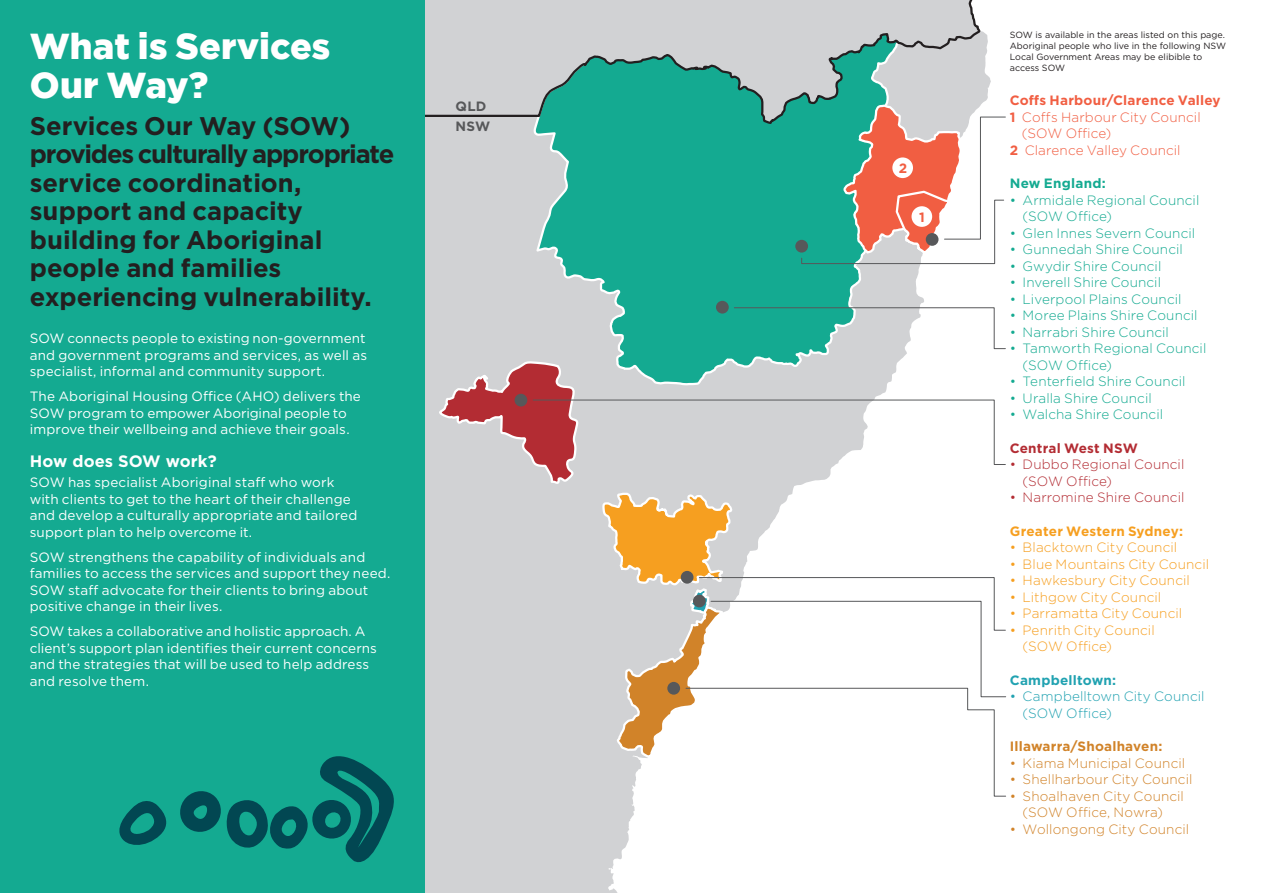
<style>
.page{position:relative;width:1263px;height:893px;background:#fff}
.page>*{position:absolute;margin:0;border:0;box-sizing:border-box;transform-origin:0 0}
.H1i{font:900 36px/39px "Gotham";color:#fff}
.Intro_para{font:700 25.5px/28.5px "Gotham";color:#231f20}
.H2___white{font:700 16.5px "Gotham";color:#fff}
.Body_text_-_white{font:13.5px/16.5px "Gotham";letter-spacing:.01em;color:#fff}
.t1{font:300 13.5px/16.5px "Gotham";letter-spacing:.01em;color:#14aa91}
.t2{font:300 13.5px/16.5px "Gotham";letter-spacing:.01em;color:#f69f20}
.t3{font:300 13.5px/16.5px "Gotham";letter-spacing:.01em;color:#d18329}
.Body_copy{font:300 13.5px/16.5px "Gotham";letter-spacing:.01em;color:#f15e42}
.t4{font:300 13.5px/16.5px "Gotham";letter-spacing:.01em;color:#b32c33}
.t5{font:300 13.5px/16.5px "Gotham";letter-spacing:.01em;color:#21a2b1}
.Body_copy-2{font:700 13.5px "Gotham";letter-spacing:.015em;color:#f15e42}
.Body_copy-3{font:700 13.5px "Gotham";letter-spacing:.01em;color:#f69f20}
.Body_copy-4{font:700 13.5px "Gotham";letter-spacing:.015em;color:#d18329}
.Body_copy-5{font:700 13.5px "Gotham";letter-spacing:.015em;color:#b32c33}
.Body_copy-6{font:700 13.5px "Gotham";letter-spacing:.015em;color:#21a2b1}
.Body_copy-7{font:700 13.5px "Gotham";letter-spacing:.02em;color:#14aa91}
.Body_copy-8{font:700 13.5px "Gotham";letter-spacing:.015em;color:#57585a}
.t6{font:9px/10.8px "Gotham";color:#231f20}
.s1{font-weight:700}
</style>
<div class="page">
<svg style="left:424px;top:31px;width:567px;height:862px;fill:#d1d2d4"></svg>
<svg style="left:533px;top:125px;width:368px;height:235px;background:#3cb39f"></svg>
<svg style="left:801px;top:103px;width:205px;height:161px"></svg>
<svg style="left:734px;top:307px;width:272px;height:42px"></svg>
<div style="left:926px;top:233px;width:12px;height:13px;background:#57585a;border-radius:50%"></div>
<svg style="left:438px;top:360px;width:568px;height:437px"></svg>
<div style="left:681px;top:571px;width:12px;height:13px;background:#57585a;border-radius:50%"></div>
<div style="left:795px;top:240px;width:13px;height:13px;background:#57585a;border-radius:50%"></div>
<div style="left:716px;top:301px;width:13px;height:13px;background:#57585a;border-radius:50%"></div>
<svg style="left:424px;top:0;width:558px;height:125px;background:#a0c3bf"></svg>
<div style="left:0;top:0;width:424px;height:893px;background:#14aa91"></div>
<svg style="left:119px;top:756px;width:275px;height:107px"></svg>
<p class="H1i" style="left:30px;top:26px;width:302px">What is Services<br>Our Way?</p>
<p class="Intro_para" style="left:30px;top:111px;width:366px">Services Our Way (SOW) provides culturally appropriate service coordination, support and capacity building for Aboriginal people and families experiencing vulnerability.</p>
<p class="Body_text_-_white" style="left:30px;top:330px;width:339px;text-align:justify">SOW connects people to existing non-government and government programs and services, as well as specialist, informal and community support.</p>
<p class="Body_text_-_white" style="left:30px;top:388px;width:333px">The Aboriginal Housing Office (AHO) delivers the<br>SOW program to empower Aboriginal people to improve their wellbeing and achieve their goals.</p>
<h1 class="H2___white" style="left:30px;top:450px;width:188px">How does SOW work?</h1>
<p class="Body_text_-_white" style="left:30px;top:474px;width:329px">SOW has specialist Aboriginal staff who work with clients to get to the heart of their challenge and develop a culturally appropriate and tailored support plan to help overcome it.</p>
<p class="Body_text_-_white" style="left:30px;top:549px;width:362px">SOW strengthens the capability of individuals and families to access the services and support they need.<br>SOW staff advocate for their clients to bring about positive change in their lives.</p>
<p class="Body_text_-_white" style="left:30px;top:623px;width:349px">SOW takes a collaborative and holistic approach. A client’s support plan identifies their current concerns and the strategies that will be used to help address and resolve them.</p>
<p class="Body_copy-8" style="left:456px;top:97px;width:32px">QLD</p>
<p class="Body_copy-8" style="left:456px;top:118px;width:36px">NSW</p>
<p class="Body_copy-2" style="left:899px;top:160px;width:10px">2</p>
<p class="Body_copy-2" style="left:919px;top:208px;width:7px">1</p>
<p class="t6" style="left:1010px;top:30px;width:218px">SOW is available in the areas listed on this page.<br>Aboriginal people who live in the following NSW<br>Local Government Areas may be elibible to</p>
<p class="t6" style="left:1010px;top:62px;width:57px">access SOW</p>
<p class="Body_copy-2" style="left:1010px;top:92px;width:212px">Coffs Harbour/Clarence Valley</p>
<p class="Body_copy" style="left:1022px;top:108px;width:180px;text-indent:-12px"><span class="s1">1</span> Coffs Harbour City Council (SOW Office)</p>
<p class="Body_copy" style="left:1010px;top:141px;width:172px"><span class="s1">2</span> Clarence Valley Council</p>
<p class="Body_copy-7" style="left:1010px;top:175px;width:97px">New England:</p>
<p class="t1" style="left:1022px;top:191px;width:178px;text-indent:-13px">• Armidale Regional Council (SOW Office)</p>
<p class="t1" style="left:1010px;top:224px;width:187px">• Glen Innes Severn Council</p>
<p class="t1" style="left:1010px;top:241px;width:175px">• Gunnedah Shire Council</p>
<p class="t1" style="left:1010px;top:257px;width:153px">• Gwydir Shire Council</p>
<p class="t1" style="left:1010px;top:274px;width:153px">• Inverell Shire Council</p>
<p class="t1" style="left:1010px;top:290px;width:173px">• Liverpool Plains Council</p>
<p class="t1" style="left:1010px;top:307px;width:189px">• Moree Plains Shire Council</p>
<p class="t1" style="left:1010px;top:323px;width:161px">• Narrabri Shire Council</p>
<p class="t1" style="left:1022px;top:340px;width:185px;text-indent:-13px">• Tamworth Regional Council (SOW Office)</p>
<p class="t1" style="left:1010px;top:373px;width:177px">• Tenterfield Shire Council</p>
<p class="t1" style="left:1010px;top:389px;width:143px">• Uralla Shire Council</p>
<p class="t1" style="left:1010px;top:406px;width:155px">• Walcha Shire Council</p>
<p class="Body_copy-5" style="left:1010px;top:439px;width:130px">Central West NSW</p>
<p class="t4" style="left:1022px;top:456px;width:163px;text-indent:-13px">• Dubbo Regional Council (SOW Office)</p>
<p class="t4" style="left:1010px;top:489px;width:176px">• Narromine Shire Council</p>
<p class="Body_copy-3" style="left:1010px;top:522px;width:175px">Greater Western Sydney:</p>
<p class="t2" style="left:1010px;top:539px;width:169px">• Blacktown City Council</p>
<p class="t2" style="left:1010px;top:555px;width:201px">• Blue Mountains City Council</p>
<p class="t2" style="left:1010px;top:572px;width:182px">• Hawkesbury City Council</p>
<p class="t2" style="left:1010px;top:588px;width:153px">• Lithgow City Council</p>
<p class="t2" style="left:1010px;top:605px;width:174px">• Parramatta City Council</p>
<p class="t2" style="left:1022px;top:621px;width:134px;text-indent:-13px">• Penrith City Council (SOW Office)</p>
<p class="Body_copy-6" style="left:1010px;top:671px;width:108px">Campbelltown:</p>
<p class="t5" style="left:1022px;top:688px;width:183px;text-indent:-13px">• Campbelltown City Council (SOW Office)</p>
<p class="Body_copy-4" style="left:1010px;top:738px;width:154px">Illawarra/Shoalhaven:</p>
<p class="t3" style="left:1010px;top:755px;width:177px">• Kiama Municipal Council</p>
<p class="t3" style="left:1010px;top:771px;width:184px">• Shellharbour City Council</p>
<p class="t3" style="left:1022px;top:788px;width:163px;text-indent:-13px">• Shoalhaven City Council (SOW Office, Nowra)</p>
<p class="t3" style="left:1010px;top:821px;width:181px">• Wollongong City Council</p>
</div>
